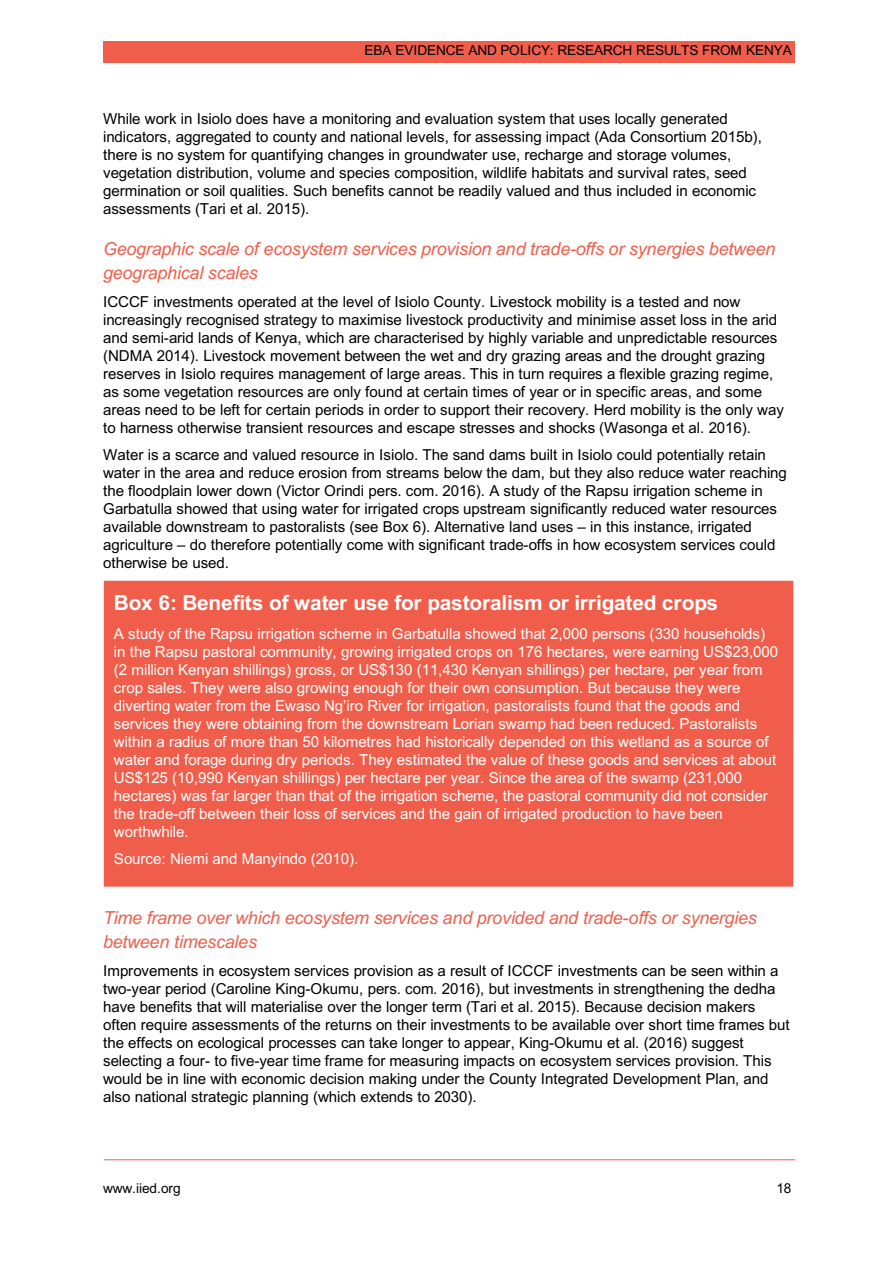
<style>
.page{position:relative;width:893px;height:1263px;background:#fff}
.page>*{position:absolute;margin:0;border:0;box-sizing:border-box;transform-origin:0 0}
.t1{font:700 20.85px "Arial";letter-spacing:-.005em;color:#fff}
.t2{font:italic 18px/24.2px "Arial";letter-spacing:-.015em;color:#f05e4b}
.t3{font:15.15px/18px "Arial";letter-spacing:-.01em;color:#000}
.t4{font:15.15px/18px "Arial";letter-spacing:-.01em;color:#fff}
.t5{font:13.65px "Arial";letter-spacing:-.01em;color:#000}
</style>
<div class="page">
<hr style="left:104px;top:1159px;width:691px;height:1px;background:#f05e4b">
<div style="left:104px;top:42px;width:691px;height:21px;background:#f05e4b"></div>
<div style="left:104px;top:581px;width:689px;height:305px;background:#f05e4b"></div>
<p class="t5" style="left:364px;top:43px;width:429px">EBA EVIDENCE AND POLICY: RESEARCH RESULTS FROM KENYA</p>
<p class="t3" style="left:103px;top:109px;width:660px">While work in Isiolo does have a monitoring and evaluation system that uses locally generated indicators, aggregated to county and national levels, for assessing impact (Ada Consortium 2015b), there is no system for quantifying changes in groundwater use, recharge and storage volumes, vegetation distribution, volume and species composition, wildlife habitats and survival rates, seed germination or soil qualities. Such benefits cannot be readily valued and thus included in economic assessments (Tari et al. 2015).</p>
<p class="t2" style="left:103px;top:237px;width:674px">Geographic scale of ecosystem services provision and trade-offs or synergies between geographical scales</p>
<p class="t3" style="left:103px;top:292px;width:682px">ICCCF investments operated at the level of Isiolo County. Livestock mobility is a tested and now increasingly recognised strategy to maximise livestock productivity and minimise asset loss in the arid and semi-arid lands of Kenya, which are characterised by highly variable and unpredictable resources (NDMA 2014). Livestock movement between the wet and dry grazing areas and the drought grazing reserves in Isiolo requires management of large areas. This in turn requires a flexible grazing regime, as some vegetation resources are only found at certain times of year or in specific areas, and some areas need to be left for certain periods in order to support their recovery. Herd mobility is the only way to harness otherwise transient resources and escape stresses and shocks (Wasonga et al. 2016).</p>
<p class="t3" style="left:103px;top:445px;width:685px">Water is a scarce and valued resource in Isiolo. The sand dams built in Isiolo could potentially retain water in the area and reduce erosion from streams below the dam, but they also reduce water reaching the floodplain lower down (Victor Orindi pers. com. 2016). A study of the Rapsu irrigation scheme in Garbatulla showed that using water for irrigated crops upstream significantly reduced water resources available downstream to pastoralists (see Box 6). Alternative land uses – in this instance, irrigated agriculture – do therefore potentially come with significant trade-offs in how ecosystem services could otherwise be used.</p>
<h1 class="t1" style="left:114px;top:591px;width:606px">Box 6: Benefits of water use for pastoralism or irrigated crops</h1>
<p class="t4" style="left:114px;top:624px;width:666px">A study of the Rapsu irrigation scheme in Garbatulla showed that 2,000 persons (330 households) in the Rapsu pastoral community, growing irrigated crops on 176 hectares, were earning US$23,000 (2 million Kenyan shillings) gross, or US$130 (11,430 Kenyan shillings) per hectare, per year from crop sales. They were also growing enough for their own consumption. But because they were diverting water from the Ewaso Ng’iro River for irrigation, pastoralists found that the goods and services they were obtaining from the downstream Lorian swamp had been reduced. Pastoralists within a radius of more than 50 kilometres had historically depended on this wetland as a source of water and forage during dry periods. They estimated the value of these goods and services at about US$125 (10,990 Kenyan shillings) per hectare per year. Since the area of the swamp (231,000 hectares) was far larger than that of the irrigation scheme, the pastoral community did not consider the trade-off between their loss of services and the gain of irrigated production to have been worthwhile.</p>
<p class="t4" style="left:114px;top:849px;width:246px">Source: Niemi and Manyindo (2010).</p>
<p class="t2" style="left:103px;top:906px;width:655px">Time frame over which ecosystem services and provided and trade-offs or synergies between timescales</p>
<p class="t3" style="left:103px;top:962px;width:688px">Improvements in ecosystem services provision as a result of ICCCF investments can be seen within a two-year period (Caroline King-Okumu, pers. com. 2016), but investments in strengthening the dedha have benefits that will materialise over the longer term (Tari et al. 2015). Because decision makers often require assessments of the returns on their investments to be available over short time frames but the effects on ecological processes can take longer to appear, King-Okumu et al. (2016) suggest selecting a four- to five-year time frame for measuring impacts on ecosystem services provision. This would be in line with economic decision making under the County Integrated Development Plan, and also national strategic planning (which extends to 2030).</p>
<p class="t5" style="left:103px;top:1180px;width:79px">www.iied.org</p>
<p class="t5" style="left:776px;top:1180px;width:17px">18</p>
</div>
